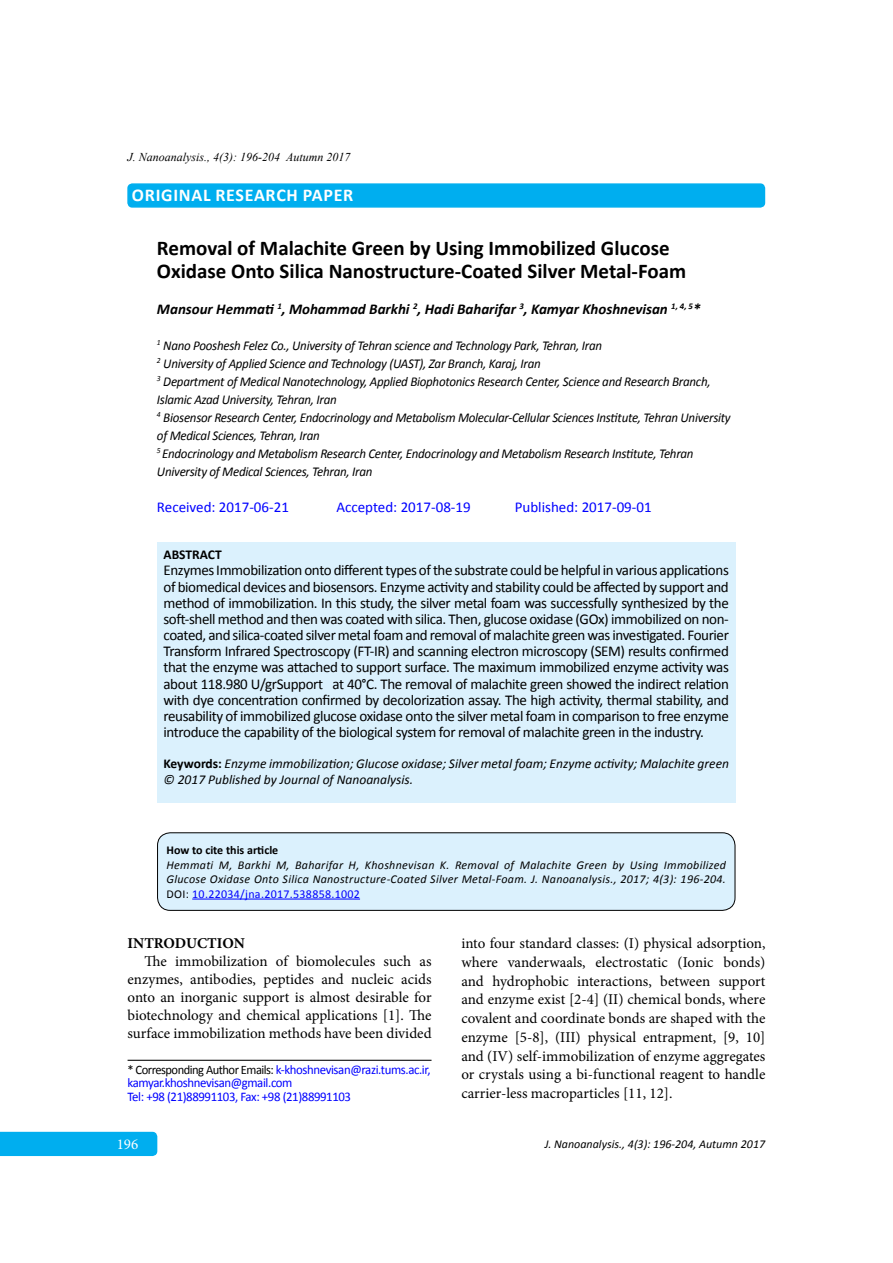
<style>
.page{position:relative;width:893px;height:1263px;background:#fff}
.page>*{position:absolute;margin:0;border:0;box-sizing:border-box;transform-origin:0 0}
.t1{font:700 21px/22.6px "Calibri";color:#000}
.t2{font:700 19.5px "Calibri";letter-spacing:.04em;color:#fff}
.t3{font:700 18px "Calibri";letter-spacing:.04em;color:#fff}
.t4{font:15px/16.2px "Calibri";letter-spacing:-.025em;color:#000;text-align:justify}
.t5{font:15px/18.8px "Minion Pro";color:#000;text-align:justify}
.t6{font:italic 700 15px "Calibri";color:#000}
.t7{font:15px "Calibri";color:#00f}
.t8{font:700 15px "Minion Pro";color:#000}
.t9{font:15px "Minion Pro";color:#fff}
.t10{font:italic 13.5px/18px "Calibri";letter-spacing:-.02em;color:#000;scale:.96 1}
.t11{font:italic 13.5px/16.2px "Calibri";color:#000}
.t12{font:700 13.5px "Calibri";color:#000}
.t13{font:13.2px/13.5px "Calibri";letter-spacing:-.03em;color:#00f}
.t14{font:italic 12px/14.4px "Calibri";letter-spacing:.025em;color:#000;text-align:justify}
.t15{font:italic 12px "Calibri";color:#000}
.t16{font:italic 12px "Times New Roman";color:#000}
.t17{font:700 12px "Calibri";color:#000}
.s1{font-weight:700;font-style:normal}
.s2{font-style:normal}
.s3{font-style:normal;color:#00f}
.s4{font-size:12.9px;color:#000}
</style>
<div class="page">
<div style="left:0;top:1132px;width:157px;height:24px;background:#00aeef"></div>
<hr style="left:128px;top:1060px;width:303px;height:1px;background:#000">
<div style="left:157px;top:543px;width:578px;height:260px;background:#dbf1fd"></div>
<div style="left:158px;top:833px;width:577px;height:77px;background:#dbf1fd;border-radius:13px"></div>
<hr style="left:192px;top:899px;width:168px;height:1px;background:#00f">
<div style="left:157px;top:832px;width:578px;height:79px;border:1px solid #000;border-radius:13px"></div>
<div style="left:128px;top:184px;width:636px;height:23px;background:#00aeef;border-radius:4px"></div>
<div style="left:127px;top:183px;width:638px;height:25px;border:2px solid #00aeef;border-radius:4px"></div>
<p class="t16" style="left:128px;top:149px;width:224px">J. Nanoanalysis., 4(3): 196-204 Autumn 2017</p>
<h2 class="t2" style="left:165px;top:181px;width:166px">RESEARCH ARTICLE</h2>
<p class="t3" style="left:132px;top:183px;width:223px">ORIGINAL RESEARCH PAPER</p>
<h1 class="t1" style="left:157px;top:237px;width:531px">Removal of Malachite Green by Using Immobilized Glucose<br>Oxidase Onto Silica Nanostructure-Coated Silver Metal-Foam</h1>
<p class="t6" style="left:157px;top:299px;width:545px">Mansour Hemmati <sup>1</sup>, Mohammad Barkhi <sup>2</sup>, Hadi Baharifar <sup>3</sup>, Kamyar Khoshnevisan <sup>1,</sup> <sup>4,</sup> <sup>5</sup>*</p>
<p class="t10" style="left:157px;top:336px;width:599px"><sup>1</sup> Nano Pooshesh Felez Co., University of Tehran science and Technology Park, Tehran, Iran<br><sup>2</sup> University of Applied Science and Technology (UAST), Zar Branch, Karaj, Iran<br><sup>3</sup> Department of Medical Nanotechnology, Applied Biophotonics Research Center, Science and Research Branch, Islamic Azad University, Tehran, Iran<br><sup>4</sup> Biosensor Research Center, Endocrinology and Metabolism Molecular-Cellular Sciences Institute, Tehran University of Medical Sciences, Tehran, Iran<br><sup>5</sup> Endocrinology and Metabolism Research Center, Endocrinology and Metabolism Research Institute, Tehran University of Medical Sciences, Tehran, Iran</p>
<p class="t7" style="left:157px;top:497px;width:133px">Received: 2017-06-21</p>
<p class="t7" style="left:336px;top:497px;width:136px">Accepted: 2017-08-19</p>
<p class="t7" style="left:515px;top:497px;width:138px">Published: 2017-09-01</p>
<p class="t12" style="left:163px;top:546px;width:60px">ABSTRACT</p>
<p class="t4" style="left:163px;top:562px;width:567px">Enzymes Immobilization onto different types of the substrate could be helpful in various applications of biomedical devices and biosensors. Enzyme activity and stability could be affected by support and method of immobilization. In this study, the silver metal foam was successfully synthesized by the soft-shell method and then was coated with silica. Then, glucose oxidase (GOx) immobilized on non&shy;coated, and silica-coated silver metal foam and removal of malachite green was investigated. Fourier Transform Infrared Spectroscopy (FT-IR) and scanning electron microscopy (SEM) results confirmed that the enzyme was attached to support surface. The maximum immobilized enzyme activity was about 118.980 U/grSupport at 40°C. The removal of malachite green showed the indirect relation with dye concentration confirmed by decolorization assay. The high activity, thermal stability, and reusability of immobilized glucose oxidase onto the silver metal foam in comparison to free enzyme introduce the capability of the biological system for removal of malachite green in the industry.</p>
<p class="t11" style="left:163px;top:755px;width:567px"><span class="s1">Keywords:</span> Enzyme immobilization; Glucose oxidase; Silver metal foam; Enzyme activity; Malachite green © 2017 Published by Journal of Nanoanalysis.</p>
<p class="t17" style="left:166px;top:843px;width:113px">How to cite this article</p>
<p class="t14" style="left:166px;top:857px;width:561px">Hemmati M, Barkhi M, Baharifar H, Khoshnevisan K. Removal of Malachite Green by Using Immobilized Glucose Oxidase Onto Silica Nanostructure-Coated Silver Metal-Foam. J. Nanoanalysis., 2017; 4(3): 196-204.<br><span class="s2">DOI:</span> <span class="s3">10.22034/jna.2017.538858.1002</span></p>
<p class="t8" style="left:128px;top:933px;width:119px">INTRODUCTION</p>
<p class="t5" style="left:128px;top:952px;width:306px;line-height:18px;text-indent:17px">The immobilization of biomolecules such as enzymes, antibodies, peptides and nucleic acids onto an inorganic support is almost desirable for biotechnology and chemical applications [1]. The surface immobilization methods have been divided</p>
<p class="t13" style="left:128px;top:1062px;width:305px"><span class="s4">* Corresponding Author Emails:</span> k-khoshnevisan@razi.tums.ac.ir, kamyar.khoshnevisan@gmail.com<br>Tel: +98 (21)88991103, Fax: +98 (21)88991103</p>
<p class="t5" style="left:461px;top:934px;width:306px">into four standard classes: (I) physical adsorption, where vanderwaals, electrostatic (Ionic bonds) and hydrophobic interactions, between support and enzyme exist [2-4] (II) chemical bonds, where covalent and coordinate bonds are shaped with the enzyme [5-8], (III) physical entrapment, [9, 10] and (IV) self-immobilization of enzyme aggregates or crystals using a bi-functional reagent to handle carrier-less macroparticles [11, 12].</p>
<p class="t9" style="left:117px;top:1134px;width:23px">196</p>
<p class="t15" style="left:545px;top:1136px;width:222px">J. Nanoanalysis., 4(3): 196-204, Autumn 2017</p>
</div>
